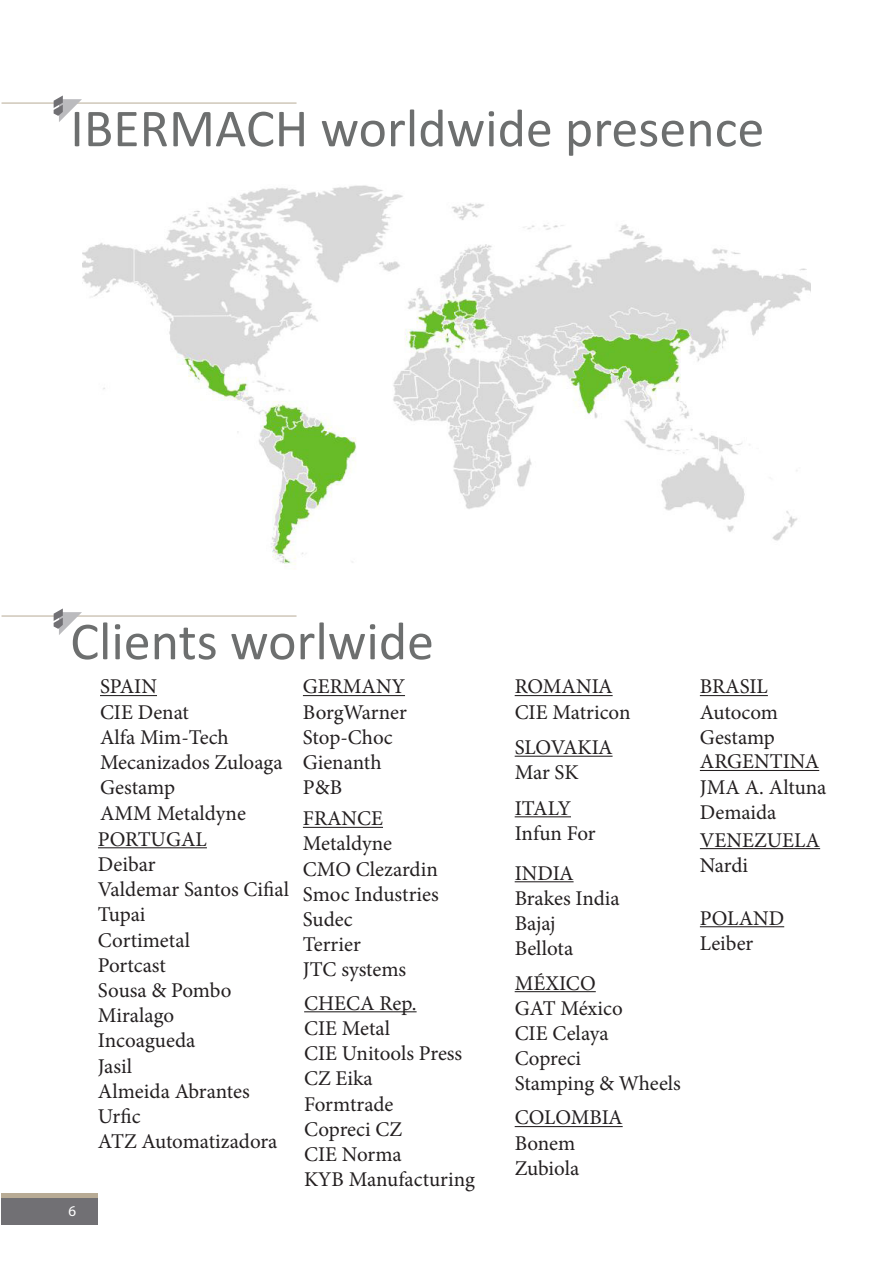
<style>
.page{position:relative;width:893px;height:1263px;background:#fff}
.page>*{position:absolute;margin:0;border:0;box-sizing:border-box;transform-origin:0 0}
.t1{font:54px "Calibri";color:#6d6f6f}
.t2{font:21px "Minion Pro";color:#231f20}
.Folio{font:15px "Myriad Pro";color:#fff}
</style>
<div class="page">
<div style="left:2px;top:1195px;width:96px;height:30px;background:#717074"></div>
<hr style="left:2px;top:1193px;width:96px;height:4px;background:#b8ab95">
<hr style="left:2px;top:103px;width:295px;height:1px;background:#b8ab95">
<svg style="left:54px;top:95px;width:28px;height:27px"></svg>
<hr style="left:2px;top:616px;width:295px;height:1px;background:#b8ab95">
<svg style="left:54px;top:608px;width:28px;height:27px"></svg>
<img style="left:82px;top:185px;width:728px;height:380px">
<hr style="left:100px;top:695px;width:57px;height:1px;background:#231f20">
<hr style="left:98px;top:847px;width:109px;height:1px;background:#231f20">
<hr style="left:700px;top:926px;width:84px;height:1px;background:#231f20">
<hr style="left:303px;top:695px;width:102px;height:1px;background:#231f20">
<hr style="left:303px;top:827px;width:80px;height:1px;background:#231f20">
<hr style="left:304px;top:1011px;width:113px;height:1px;background:#231f20">
<hr style="left:515px;top:695px;width:98px;height:1px;background:#231f20">
<hr style="left:515px;top:756px;width:98px;height:1px;background:#231f20">
<hr style="left:515px;top:816px;width:56px;height:1px;background:#231f20">
<hr style="left:515px;top:881px;width:59px;height:1px;background:#231f20">
<hr style="left:515px;top:991px;width:81px;height:1px;background:#231f20">
<hr style="left:515px;top:1126px;width:108px;height:1px;background:#231f20">
<hr style="left:700px;top:695px;width:68px;height:1px;background:#231f20">
<hr style="left:700px;top:770px;width:119px;height:1px;background:#231f20">
<hr style="left:700px;top:848px;width:120px;height:1px;background:#231f20">
<p class="t1" style="left:70px;top:91px;width:696px">IBERMACH worldwide presence</p>
<p class="t1" style="left:70px;top:604px;width:365px">Clients worlwide</p>
<p class="t2" style="left:100px;top:673px;width:59px">SPAIN</p>
<p class="t2" style="left:100px;top:698px;width:90px">CIE Denat</p>
<p class="t2" style="left:100px;top:723px;width:130px">Alfa Mim-Tech</p>
<p class="t2" style="left:100px;top:748px;width:184px">Mecanizados Zuloaga</p>
<p class="t2" style="left:100px;top:773px;width:77px">Gestamp</p>
<p class="t2" style="left:100px;top:799px;width:147px">AMM Metaldyne</p>
<p class="t2" style="left:98px;top:825px;width:110px">PORTUGAL</p>
<p class="t2" style="left:98px;top:850px;width:59px">Deibar</p>
<p class="t2" style="left:98px;top:875px;width:193px">Valdemar Santos Cifial</p>
<p class="t2" style="left:98px;top:900px;width:49px">Tupai</p>
<p class="t2" style="left:98px;top:926px;width:94px">Cortimetal</p>
<p class="t2" style="left:98px;top:951px;width:69px">Portcast</p>
<p class="t2" style="left:98px;top:976px;width:135px">Sousa &amp; Pombo</p>
<p class="t2" style="left:98px;top:1001px;width:78px">Miralago</p>
<p class="t2" style="left:98px;top:1026px;width:99px">Incoagueda</p>
<p class="t2" style="left:98px;top:1052px;width:36px">Jasil</p>
<p class="t2" style="left:98px;top:1077px;width:153px">Almeida Abrantes</p>
<p class="t2" style="left:98px;top:1102px;width:44px">Urfic</p>
<p class="t2" style="left:98px;top:1127px;width:181px">ATZ Automatizadora</p>
<p class="t2" style="left:303px;top:673px;width:104px">GERMANY</p>
<p class="t2" style="left:303px;top:698px;width:106px">BorgWarner</p>
<p class="t2" style="left:303px;top:723px;width:91px">Stop-Choc</p>
<p class="t2" style="left:303px;top:748px;width:80px">Gienanth</p>
<p class="t2" style="left:303px;top:773px;width:41px">P&amp;B</p>
<p class="t2" style="left:303px;top:804px;width:82px">FRANCE</p>
<p class="t2" style="left:303px;top:830px;width:91px">Metaldyne</p>
<p class="t2" style="left:303px;top:855px;width:136px">CMO Clezardin</p>
<p class="t2" style="left:303px;top:880px;width:137px">Smoc Industries</p>
<p class="t2" style="left:303px;top:905px;width:51px">Sudec</p>
<p class="t2" style="left:303px;top:930px;width:60px">Terrier</p>
<p class="t2" style="left:303px;top:956px;width:105px">JTC systems</p>
<p class="t2" style="left:304px;top:989px;width:114px">CHECA Rep.</p>
<p class="t2" style="left:304px;top:1014px;width:88px">CIE Metal</p>
<p class="t2" style="left:304px;top:1039px;width:160px">CIE Unitools Press</p>
<p class="t2" style="left:304px;top:1064px;width:70px">CZ Eika</p>
<p class="t2" style="left:304px;top:1090px;width:91px">Formtrade</p>
<p class="t2" style="left:304px;top:1115px;width:99px">Copreci CZ</p>
<p class="t2" style="left:304px;top:1140px;width:99px">CIE Norma</p>
<p class="t2" style="left:304px;top:1165px;width:172px">KYB Manufacturing</p>
<p class="Folio" style="left:69px;top:1201px;width:9px">6</p>
<p class="t2" style="left:515px;top:673px;width:99px">ROMANIA</p>
<p class="t2" style="left:515px;top:698px;width:117px">CIE Matricon</p>
<p class="t2" style="left:515px;top:733px;width:99px">SLOVAKIA</p>
<p class="t2" style="left:515px;top:758px;width:65px">Mar SK</p>
<p class="t2" style="left:515px;top:794px;width:58px">ITALY</p>
<p class="t2" style="left:515px;top:819px;width:83px">Infun For</p>
<p class="t2" style="left:515px;top:859px;width:60px">INDIA</p>
<p class="t2" style="left:515px;top:884px;width:107px">Brakes India</p>
<p class="t2" style="left:515px;top:909px;width:42px">Bajaj</p>
<p class="t2" style="left:515px;top:934px;width:60px">Bellota</p>
<p class="t2" style="left:515px;top:969px;width:83px">MÉXICO</p>
<p class="t2" style="left:515px;top:994px;width:110px">GAT México</p>
<p class="t2" style="left:515px;top:1019px;width:96px">CIE Celaya</p>
<p class="t2" style="left:515px;top:1044px;width:68px">Copreci</p>
<p class="t2" style="left:515px;top:1069px;width:168px">Stamping &amp; Wheels</p>
<p class="t2" style="left:515px;top:1104px;width:109px">COLOMBIA</p>
<p class="t2" style="left:515px;top:1129px;width:62px">Bonem</p>
<p class="t2" style="left:515px;top:1154px;width:66px">Zubiola</p>
<p class="t2" style="left:700px;top:673px;width:69px">BRASIL</p>
<p class="t2" style="left:700px;top:698px;width:80px">Autocom</p>
<p class="t2" style="left:700px;top:723px;width:77px">Gestamp</p>
<p class="t2" style="left:700px;top:748px;width:121px">ARGENTINA</p>
<p class="t2" style="left:700px;top:773px;width:128px">JMA A. Altuna</p>
<p class="t2" style="left:700px;top:798px;width:78px">Demaida</p>
<p class="t2" style="left:700px;top:826px;width:122px">VENEZUELA</p>
<p class="t2" style="left:700px;top:851px;width:50px">Nardi</p>
<p class="t2" style="left:700px;top:904px;width:86px">POLAND</p>
<p class="t2" style="left:700px;top:929px;width:55px">Leiber</p>
</div>
